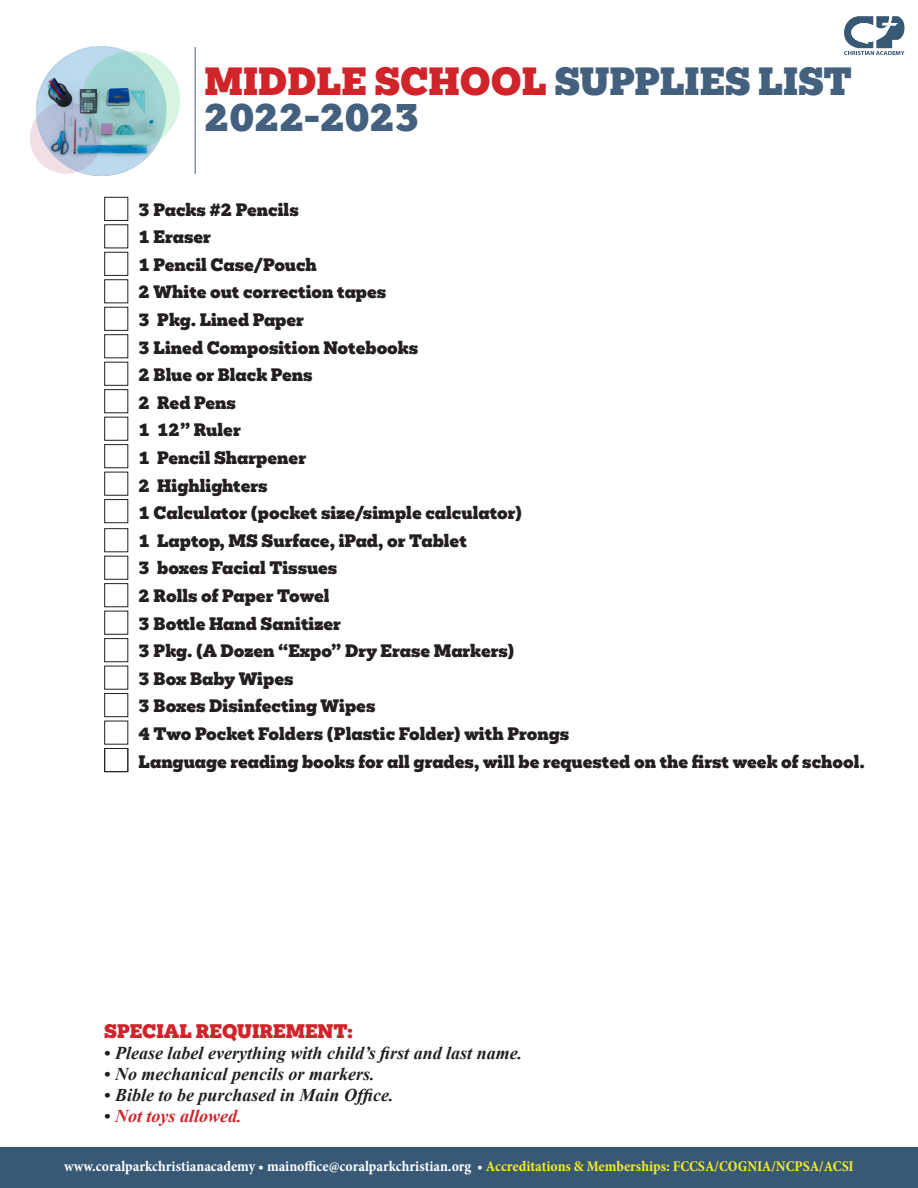
<style>
.page{position:relative;width:918px;height:1188px;background:#fff}
.page>*{position:absolute;margin:0;border:0;box-sizing:border-box;transform-origin:0 0}
.t1{font:900 36px/36px "Mokoko";color:#43607f}
.t2{font:italic 700 18px "Times New Roman";color:#231f20}
.t3{font:900 18px "Mokoko";color:#d1232a}
.t4{font:italic 700 18px "Times New Roman";color:#d1232a}
.t5{font:900 16.5px "Mokoko";color:#231f20}
.t6{font:700 condensed 15px "Minion Pro";color:#fff}
.s1{color:#d1232a}
.s2{color:#231f20}
.s3{color:#f3ec26}
</style>
<div class="page">
<div style="left:0;top:1148px;width:918px;height:40px;background:#385976"></div>
<svg style="left:844px;top:16px;width:60px;height:39px"></svg>
<hr style="left:195px;top:47px;width:1px;height:127px;background:#43607f">
<div style="left:104px;top:197px;width:24px;height:24px;border:1px solid #231f20"></div>
<div style="left:104px;top:279px;width:24px;height:24px;border:1px solid #231f20"></div>
<div style="left:104px;top:362px;width:24px;height:24px;border:1px solid #231f20"></div>
<div style="left:104px;top:444px;width:24px;height:24px;border:1px solid #231f20"></div>
<div style="left:104px;top:528px;width:24px;height:24px;border:1px solid #231f20"></div>
<div style="left:104px;top:611px;width:24px;height:24px;border:1px solid #231f20"></div>
<div style="left:104px;top:224px;width:24px;height:24px;border:1px solid #231f20"></div>
<div style="left:104px;top:307px;width:24px;height:24px;border:1px solid #231f20"></div>
<div style="left:104px;top:389px;width:24px;height:24px;border:1px solid #231f20"></div>
<div style="left:104px;top:472px;width:24px;height:24px;border:1px solid #231f20"></div>
<div style="left:104px;top:556px;width:24px;height:24px;border:1px solid #231f20"></div>
<div style="left:104px;top:638px;width:24px;height:24px;border:1px solid #231f20"></div>
<div style="left:104px;top:252px;width:24px;height:24px;border:1px solid #231f20"></div>
<div style="left:104px;top:334px;width:24px;height:24px;border:1px solid #231f20"></div>
<div style="left:104px;top:417px;width:24px;height:24px;border:1px solid #231f20"></div>
<div style="left:104px;top:499px;width:24px;height:24px;border:1px solid #231f20"></div>
<div style="left:104px;top:583px;width:24px;height:24px;border:1px solid #231f20"></div>
<div style="left:104px;top:666px;width:24px;height:24px;border:1px solid #231f20"></div>
<div style="left:104px;top:693px;width:24px;height:24px;border:1px solid #231f20"></div>
<div style="left:104px;top:748px;width:24px;height:24px;border:1px solid #231f20"></div>
<img style="left:30px;top:46px;width:149px;height:130px">
<p class="t1" style="left:205px;top:64px;width:649px"><span class="s1">MIDDLE SCHOOL</span> SUPPLIES LIST<br>2022-2023</p>
<p class="t5" style="left:139px;top:198px;width:162px">3 Packs #2 Pencils</p>
<p class="t5" style="left:139px;top:226px;width:74px">1 Eraser</p>
<p class="t5" style="left:139px;top:253px;width:180px">1 Pencil Case/Pouch</p>
<p class="t5" style="left:139px;top:281px;width:249px">2 White out correction tapes</p>
<p class="t5" style="left:139px;top:309px;width:167px">3 Pkg. Lined Paper</p>
<p class="t5" style="left:139px;top:336px;width:281px">3 Lined Composition Notebooks</p>
<p class="t5" style="left:139px;top:364px;width:176px">2 Blue or Black Pens</p>
<p class="t5" style="left:139px;top:391px;width:99px">2 Red Pens</p>
<p class="t5" style="left:139px;top:419px;width:104px">1 12” Ruler</p>
<p class="t5" style="left:139px;top:447px;width:169px">1 Pencil Sharpener</p>
<p class="t5" style="left:139px;top:474px;width:131px">2 Highlighters</p>
<p class="t5" style="left:139px;top:502px;width:385px">1 Calculator (pocket size/simple calculator)</p>
<p class="t5" style="left:139px;top:529px;width:330px">1 Laptop, MS Surface, iPad, or Tablet</p>
<p class="t5" style="left:139px;top:557px;width:200px">3 boxes Facial Tissues</p>
<p class="t5" style="left:139px;top:585px;width:193px">2 Rolls of Paper Towel</p>
<p class="t5" style="left:139px;top:612px;width:204px">3 Bottle Hand Sanitizer</p>
<p class="t5" style="left:139px;top:640px;width:377px">3 Pkg. (A Dozen “Expo” Dry Erase Markers)</p>
<p class="t5" style="left:139px;top:667px;width:156px">3 Box Baby Wipes</p>
<p class="t5" style="left:139px;top:695px;width:238px">3 Boxes Disinfecting Wipes</p>
<p class="t5" style="left:139px;top:723px;width:432px">4 Two Pocket Folders (Plastic Folder) with Prongs</p>
<p class="t5" style="left:139px;top:750px;width:728px">Language reading books for all grades, will be requested on the first week of school.</p>
<p class="t3" style="left:104px;top:1019px;width:250px">SPECIAL REQUIREMENT:</p>
<p class="t2" style="left:104px;top:1040px;width:419px">• Please label everything with child’s first and last name.</p>
<p class="t2" style="left:104px;top:1061px;width:272px">• No mechanical pencils or markers.</p>
<p class="t2" style="left:104px;top:1082px;width:291px">• Bible to be purchased in Main Office.</p>
<p class="t4" style="left:104px;top:1103px;width:139px"><span class="s2">•</span> Not toys allowed.</p>
<p class="t6" style="left:64px;top:1156px;width:791px">www.coralparkchristianacademy • mainoffice@coralparkchristian.org • <span class="s3">Accreditations &amp; Memberships: FCCSA/COGNIA/NCPSA/ACSI</span></p>
</div>
